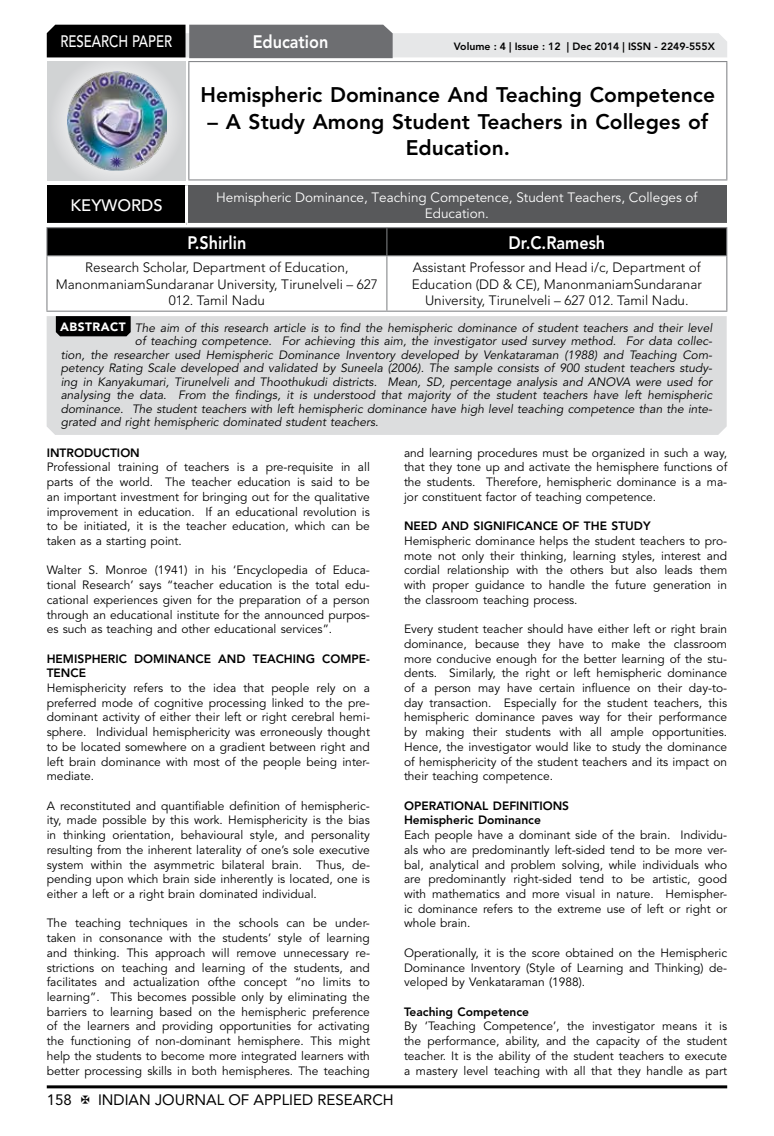
<style>
.page{position:relative;width:774px;height:1136px;background:#fff}
.page>*{position:absolute;margin:0;border:0;box-sizing:border-box;transform-origin:0 0}
.t1{font:800 21px/26.2px "Avenir LT Std";color:#000;text-align:center}
.t2{font:800 18px "Avenir LT Std";color:#fff;scale:.9 1}
.t3{font:500 16.5px "Avenir LT Std";color:#fff;scale:.8 1}
.t4{font:500 16.5px "Avenir LT Std";color:#fff}
.t5{font:15px "Avenir LT Std";color:#000}
.t6{font:300 13.5px/16.2px "Avenir LT Std";color:#000;text-align:center}
.t7{font:13.5px/16.2px "Avenir LT Std";color:#fff;text-align:center}
.t8{font:12px/14.7px "Avenir LT Std";color:#000;text-align:justify}
.t9{font:italic 12px "Avenir LT Std";color:#000}
.t10{font:800 12px/14.7px "Avenir LT Std";color:#000}
.t11{font:800 10.5px "Avenir LT Std";color:#000}
.s1{font-weight:900;font-style:normal;color:#fff}
</style>
<div class="page">
<hr style="left:47px;top:1085px;width:680px;height:3px;background:#000">
<div style="left:48px;top:62px;width:137px;height:118px;background:linear-gradient(to right,#d9dadb,#d9dadb)"></div>
<img style="left:68px;top:71px;width:99px;height:100px">
<svg style="left:47px;top:25px;width:680px;height:33px;background:#979899"></svg>
<hr style="left:188px;top:61px;width:539px;height:1px;background:#808285">
<hr style="left:188px;top:62px;width:1px;height:117px;background:#808285">
<hr style="left:726px;top:62px;width:1px;height:117px;background:#808285">
<hr style="left:188px;top:179px;width:539px;height:1px;background:#808285">
<hr style="left:46px;top:227px;width:341px;height:1px;background:#808285">
<hr style="left:387px;top:227px;width:340px;height:1px;background:#808285">
<div style="left:46px;top:228px;width:681px;height:27px;background:#000"></div>
<hr style="left:46px;top:255px;width:341px;height:1px;background:#808285">
<hr style="left:46px;top:256px;width:1px;height:54px;background:#808285">
<hr style="left:387px;top:255px;width:340px;height:1px;background:#808285">
<hr style="left:386px;top:256px;width:1px;height:54px;background:#808285">
<hr style="left:726px;top:256px;width:1px;height:54px;background:#808285">
<hr style="left:46px;top:310px;width:341px;height:2px;background:#808285">
<hr style="left:387px;top:310px;width:340px;height:2px;background:#808285">
<div style="left:47px;top:185px;width:139px;height:39px;background:#000"></div>
<div style="left:186px;top:185px;width:541px;height:39px;background:#58595b"></div>
<hr style="left:185px;top:185px;width:3px;height:38px;background:#fff">
<hr style="left:47px;top:223px;width:139px;height:3px;background:#fff">
<hr style="left:186px;top:223px;width:541px;height:3px;background:#fff">
<div style="left:47px;top:316px;width:680px;height:119px;background:#dcddde"></div>
<svg style="left:56px;top:316px;width:75px;height:20px"></svg>
<h3 class="t3" style="left:60px;top:32px;width:139px">RESEARCH PAPER</h3>
<h2 class="t2" style="left:253px;top:31px;width:86px">Education</h2>
<p class="t11" style="left:454px;top:41px;width:262px">Volume : 4 | Issue : 12 | Dec 2014 | ISSN - 2249-555X</p>
<h1 class="t1" style="left:201px;top:82px;width:516px">Hemispheric Dominance And Teaching Competence</h1>
<h1 class="t1" style="left:207px;top:108px;width:502px">– A Study Among Student Teachers in Colleges of<br>Education.</h1>
<h3 class="t4" style="left:71px;top:196px;width:94px">KEYWORDS</h3>
<p class="t7" style="left:216px;top:189px;width:483px">Hemispheric Dominance, Teaching Competence, Student Teachers, Colleges of<br>Education.</p>
<h2 class="t2" style="left:187px;top:231px;width:67px">P.Shirlin</h2>
<h2 class="t2" style="left:508px;top:231px;width:109px">Dr.C.Ramesh</h2>
<p class="t6" style="left:56px;top:259px;width:323px">Research Scholar, Department of Education,<br>ManonmaniamSundaranar University, Tirunelveli – 627<br>012. Tamil Nadu</p>
<p class="t6" style="left:412px;top:259px;width:292px">Assistant Professor and Head i/c, Department of<br>Education (DD &amp; CE), ManonmaniamSundaranar<br>University, Tirunelveli – 627 012. Tamil Nadu.</p>
<p class="t9" style="left:60px;top:320px;width:654px"><span class="s1">ABSTRACT</span> The aim of this research article is to find the hemispheric dominance of student teachers and their level</p>
<p class="t9" style="left:135px;top:334px;width:579px">of teaching competence. For achieving this aim, the investigator used survey method. For data collec-</p>
<p class="t9" style="left:61px;top:347px;width:653px">tion, the researcher used Hemispheric Dominance Inventory developed by Venkataraman (1988) and Teaching Com-</p>
<p class="t9" style="left:61px;top:361px;width:653px">petency Rating Scale developed and validated by Suneela (2006). The sample consists of 900 student teachers study-</p>
<p class="t9" style="left:61px;top:374px;width:653px">ing in Kanyakumari, Tirunelveli and Thoothukudi districts. Mean, SD, percentage analysis and ANOVA were used for</p>
<p class="t9" style="left:61px;top:388px;width:653px">analysing the data. From the findings, it is understood that majority of the student teachers have left hemispheric</p>
<p class="t9" style="left:61px;top:401px;width:653px">dominance. The student teachers with left hemispheric dominance have high level teaching competence than the inte-</p>
<p class="t9" style="left:61px;top:415px;width:319px">grated and right hemispheric dominated student teachers.</p>
<p class="t10" style="left:47px;top:445px;width:95px">INTRODUCTION</p>
<p class="t8" style="left:47px;top:460px;width:325px">Professional training of teachers is a pre-requisite in all parts of the world. The teacher education is said to be an important investment for bringing out for the qualitative improvement in education. If an educational revolution is to be initiated, it is the teacher education, which can be taken as a starting point.</p>
<p class="t8" style="left:47px;top:563px;width:325px">Walter S. Monroe (1941) in his ‘Encyclopedia of Educa&shy;tional Research’ says “teacher education is the total edu&shy;cational experiences given for the preparation of a person through an educational institute for the announced purpos&shy;es such as teaching and other educational services”.</p>
<p class="t10" style="left:47px;top:651px;width:325px">HEMISPHERIC DOMINANCE AND TEACHING COMPE-<br>TENCE</p>
<p class="t8" style="left:47px;top:680px;width:325px">Hemisphericity refers to the idea that people rely on a preferred mode of cognitive processing linked to the pre&shy;dominant activity of either their left or right cerebral hemi&shy;sphere. Individual hemisphericity was erroneously thought to be located somewhere on a gradient between right and left brain dominance with most of the people being inter&shy;mediate.</p>
<p class="t8" style="left:47px;top:798px;width:325px">A reconstituted and quantifiable definition of hemispheric&shy;ity, made possible by this work. Hemisphericity is the bias in thinking orientation, behavioural style, and personality resulting from the inherent laterality of one’s sole executive system within the asymmetric bilateral brain. Thus, de&shy;pending upon which brain side inherently is located, one is either a left or a right brain dominated individual.</p>
<p class="t8" style="left:47px;top:916px;width:325px">The teaching techniques in the schools can be under&shy;taken in consonance with the students’ style of learning and thinking. This approach will remove unnecessary re&shy;strictions on teaching and learning of the students, and facilitates and actualization ofthe concept “no limits to learning”. This becomes possible only by eliminating the barriers to learning based on the hemispheric preference of the learners and providing opportunities for activating the functioning of non-dominant hemisphere. This might help the students to become more integrated learners with better processing skills in both hemispheres. The teaching</p>
<p class="t8" style="left:404px;top:445px;width:325px">and learning procedures must be organized in such a way, that they tone up and activate the hemisphere functions of the students. Therefore, hemispheric dominance is a ma&shy;jor constituent factor of teaching competence.</p>
<p class="t10" style="left:404px;top:518px;width:248px">NEED AND SIGNIFICANCE OF THE STUDY</p>
<p class="t8" style="left:404px;top:533px;width:325px">Hemispheric dominance helps the student teachers to pro&shy;mote not only their thinking, learning styles, interest and cordial relationship with the others but also leads them with proper guidance to handle the future generation in the classroom teaching process.</p>
<p class="t8" style="left:404px;top:622px;width:325px">Every student teacher should have either left or right brain dominance, because they have to make the classroom more conducive enough for the better learning of the stu&shy;dents. Similarly, the right or left hemispheric dominance of a person may have certain influence on their day-to&shy;day transaction. Especially for the student teachers, this hemispheric dominance paves way for their performance by making their students with all ample opportunities.<br>Hence, the investigator would like to study the dominance of hemisphericity of the student teachers and its impact on their teaching competence.</p>
<p class="t10" style="left:404px;top:798px;width:167px">OPERATIONAL DEFINITIONS<br>Hemispheric Dominance</p>
<p class="t8" style="left:404px;top:827px;width:325px">Each people have a dominant side of the brain. Individu&shy;als who are predominantly left-sided tend to be more ver&shy;bal, analytical and problem solving, while individuals who are predominantly right-sided tend to be artistic, good with mathematics and more visual in nature. Hemispher&shy;ic dominance refers to the extreme use of left or right or whole brain.</p>
<p class="t8" style="left:404px;top:945px;width:325px">Operationally, it is the score obtained on the Hemispheric Dominance Inventory (Style of Learning and Thinking) de&shy;veloped by Venkataraman (1988).</p>
<p class="t10" style="left:404px;top:1004px;width:127px">Teaching Competence</p>
<p class="t8" style="left:404px;top:1019px;width:325px">By ‘Teaching Competence’, the investigator means it is the performance, ability, and the capacity of the student teacher. It is the ability of the student teachers to execute a mastery level teaching with all that they handle as part</p>
<p class="t5" style="left:47px;top:1090px;width:27px">158</p>
<p class="t5" style="left:98px;top:1090px;width:297px">INDIAN JOURNAL OF APPLIED RESEARCH</p>
</div>
